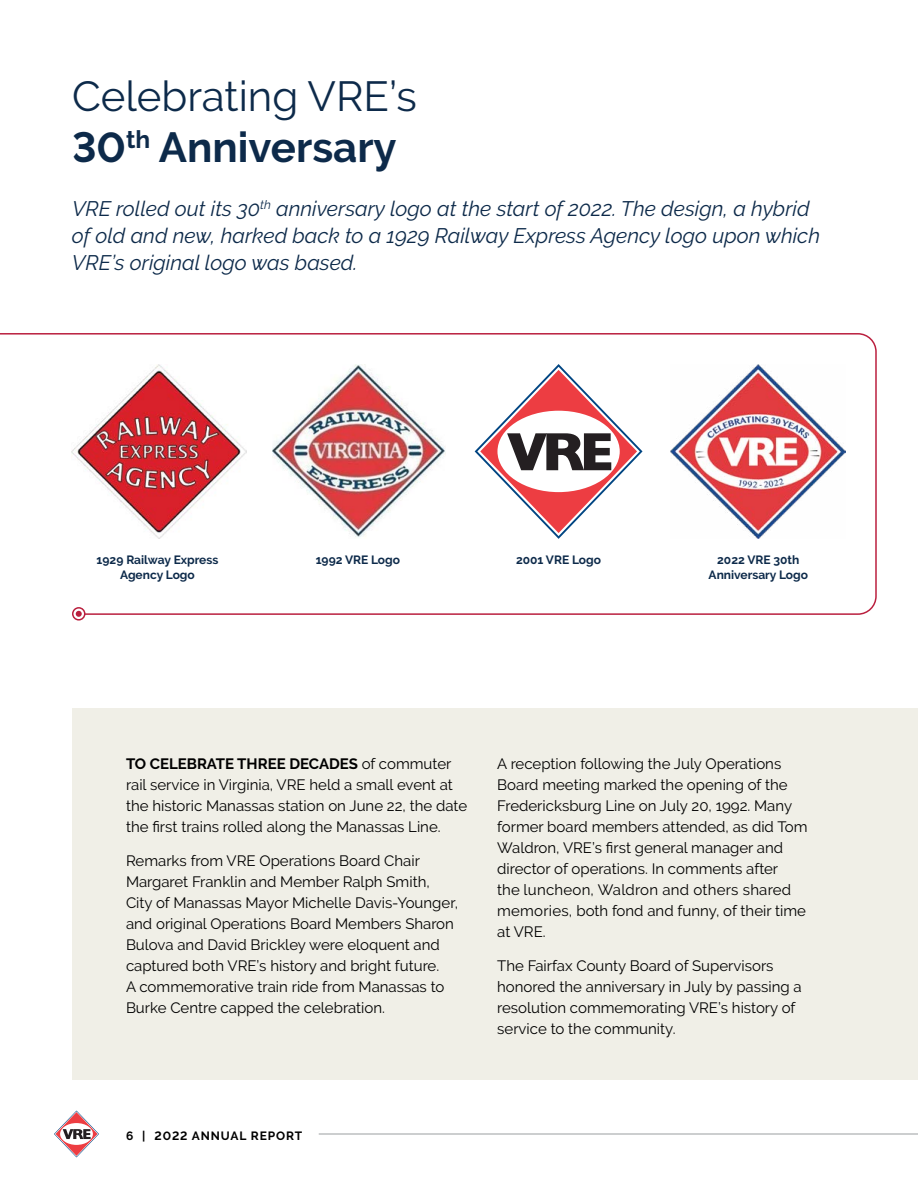
<style>
.page{position:relative;width:918px;height:1188px;background:#fff}
.page>*{position:absolute;margin:0;border:0;box-sizing:border-box;transform-origin:0 0}
.t1{font:42px/50.4px "Raleway";color:#0d2a4a}
.t2{font:italic 21px/27px "Raleway";color:#0d2a4a}
.t3{font:15px/21px "Raleway";color:#000}
.t4{font:700 12px/15px "Raleway";color:#0d2a4a;text-align:center}
.t5{font:700 12px "Raleway";letter-spacing:.075em;color:#000}
.s1{font-weight:700}
</style>
<div class="page">
<svg style="left:54px;top:1111px;width:45px;height:46px"></svg>
<hr style="left:319px;top:1133px;width:599px;height:2px;background:#bcbec0">
<svg style="left:0;top:333px;width:877px;height:282px"></svg>
<svg style="left:73px;top:608px;width:12px;height:12px"></svg>
<div style="left:72px;top:607px;width:14px;height:14px;border:2px solid #ba1f3e;border-radius:50%"></div>
<svg style="left:76px;top:611px;width:6px;height:6px"></svg>
<div style="left:72px;top:708px;width:846px;height:372px;background:#f0efe7"></div>
<img style="left:671px;top:364px;width:175px;height:175px">
<img style="left:72px;top:364px;width:174px;height:174px">
<img style="left:272px;top:365px;width:173px;height:173px">
<svg style="left:475px;top:364px;width:168px;height:175px"></svg>
<h1 class="t1" style="left:72px;top:71px;width:347px">Celebrating VRE’s<br><span class="s1">30</span><sup>th</sup> <span class="s1">Anniversary</span></h1>
<h2 class="t2" style="left:72px;top:195px;width:750px">VRE rolled out its 30<sup>th</sup> anniversary logo at the start of 2022. The design, a hybrid of old and new, harked back to a 1929 Railway Express Agency logo upon which<br>VRE’s original logo was based.</h2>
<p class="t4" style="left:97px;top:553px;width:123px">1929 Railway Express<br>Agency Logo</p>
<p class="t4" style="left:316px;top:553px;width:86px">1992 VRE Logo</p>
<p class="t4" style="left:516px;top:553px;width:86px">2001 VRE Logo</p>
<p class="t4" style="left:709px;top:553px;width:101px">2022 VRE 30th<br>Anniversary Logo</p>
<p class="t3" style="left:126px;top:753px;width:343px"><span class="s1">TO CELEBRATE THREE DECADES</span> of commuter rail service in Virginia, VRE held a small event at the historic Manassas station on June 22, the date the first trains rolled along the Manassas Line.</p>
<p class="t3" style="left:126px;top:850px;width:334px">Remarks from VRE Operations Board Chair Margaret Franklin and Member Ralph Smith, City of Manassas Mayor Michelle Davis-Younger, and original Operations Board Members Sharon Bulova and David Brickley were eloquent and captured both VRE’s history and bright future.<br>A commemorative train ride from Manassas to Burke Centre capped the celebration.</p>
<p class="t3" style="left:497px;top:753px;width:312px">A reception following the July Operations Board meeting marked the opening of the Fredericksburg Line on July 20, 1992. Many former board members attended, as did Tom Waldron, VRE’s first general manager and director of operations. In comments after<br>the luncheon, Waldron and others shared memories, both fond and funny, of their time at VRE.</p>
<p class="t3" style="left:497px;top:955px;width:306px">The Fairfax County Board of Supervisors honored the anniversary in July by passing a resolution commemorating VRE’s history of service to the community.</p>
<p class="t5" style="left:126px;top:1129px;width:178px">6 | 2022 ANNUAL REPORT</p>
</div>
